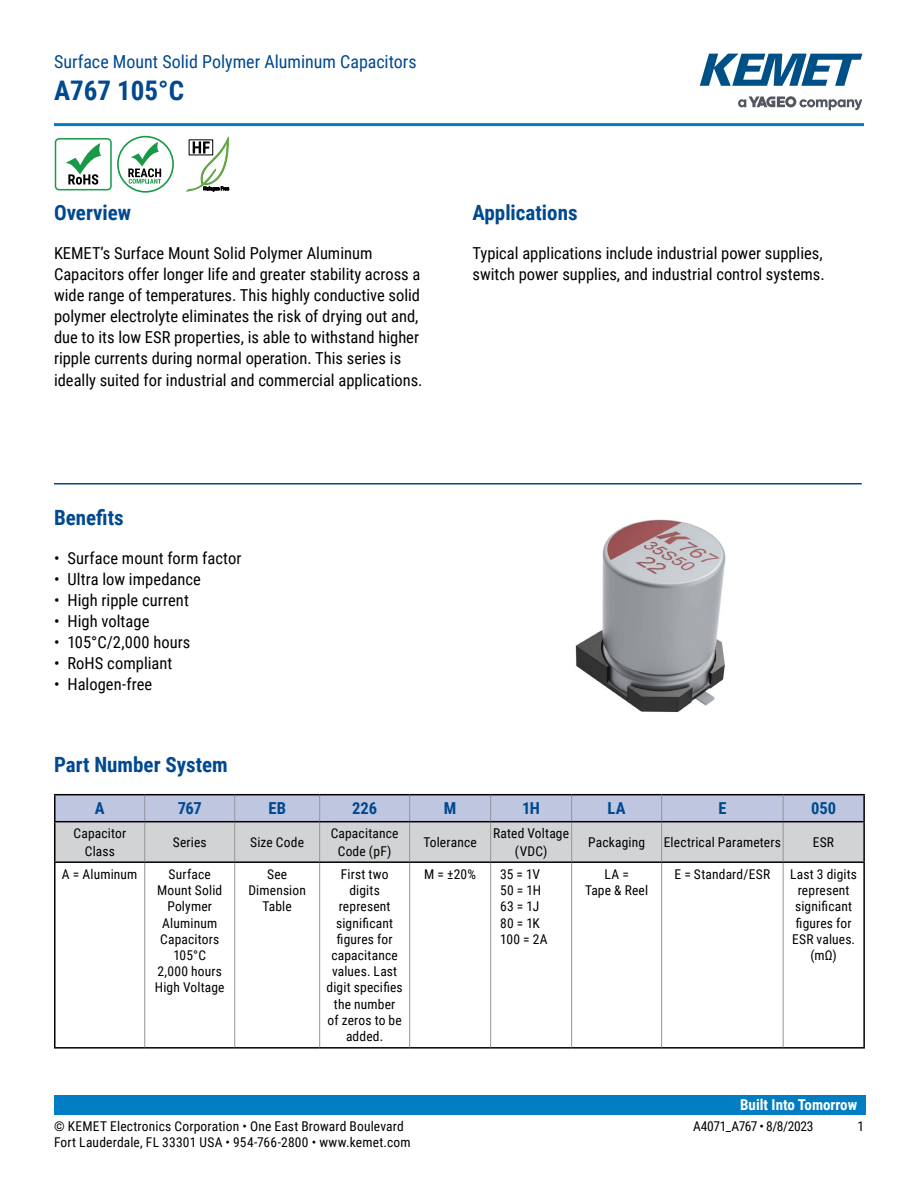
<style>
.page{position:relative;width:918px;height:1188px;background:#fff}
.page>*{position:absolute;margin:0;border:0;box-sizing:border-box;transform-origin:0 0}
.t1{font:700 27px "Roboto Condensed";color:#004990}
.t2{font:700 21px "Roboto Condensed";color:#004990}
.t3{font:18px "Roboto Condensed";color:#004990}
.t4{font:16.5px/21px "Roboto Condensed";color:#000}
.t5{font:700 16.5px "Roboto Condensed";color:#004990}
.t6{font:700 15px "Roboto Condensed";color:#fff}
.t7{font:13.5px/16.2px "Roboto Condensed";letter-spacing:.015em;color:#000;text-align:center}
.t8{font:13.5px "Roboto Condensed";letter-spacing:-.03em;color:#000}
</style>
<div class="page">
<svg style="left:738px;top:96px;width:124px;height:14px"></svg>
<svg style="left:700px;top:54px;width:162px;height:32px"></svg>
<hr style="left:54px;top:123px;width:810px;height:3px;background:#007dc3">
<div style="left:54px;top:1095px;width:811px;height:20px;background:#007dc3"></div>
<hr style="left:54px;top:483px;width:808px;height:2px;background:#004990">
<img style="left:575px;top:519px;width:151px;height:193px">
<hr style="left:144px;top:863px;width:1px;height:184px;background:#939598">
<hr style="left:234px;top:863px;width:1px;height:184px;background:#939598">
<hr style="left:54px;top:822px;width:2px;height:39px;background:#000">
<hr style="left:863px;top:822px;width:2px;height:39px;background:#000">
<hr style="left:54px;top:794px;width:91px;height:1px;background:#000">
<hr style="left:54px;top:795px;width:2px;height:26px;background:#000">
<hr style="left:145px;top:794px;width:90px;height:1px;background:#000">
<hr style="left:235px;top:794px;width:85px;height:1px;background:#000">
<hr style="left:320px;top:794px;width:90px;height:1px;background:#000">
<hr style="left:410px;top:794px;width:81px;height:1px;background:#000">
<hr style="left:491px;top:794px;width:81px;height:1px;background:#000">
<hr style="left:572px;top:794px;width:90px;height:1px;background:#000">
<hr style="left:662px;top:794px;width:121px;height:1px;background:#000">
<hr style="left:783px;top:794px;width:82px;height:1px;background:#000">
<hr style="left:863px;top:795px;width:2px;height:26px;background:#000">
<hr style="left:54px;top:821px;width:91px;height:1px;background:#000">
<hr style="left:783px;top:821px;width:82px;height:1px;background:#000">
<svg style="left:55px;top:795px;width:809px;height:66px;background:#c3c6d1"></svg>
<hr style="left:319px;top:863px;width:1px;height:184px;background:#939598">
<hr style="left:572px;top:861px;width:90px;height:2px;background:#000">
<hr style="left:662px;top:861px;width:121px;height:2px;background:#000">
<hr style="left:783px;top:861px;width:82px;height:2px;background:#000">
<hr style="left:863px;top:863px;width:2px;height:184px;background:#000">
<hr style="left:572px;top:1047px;width:90px;height:2px;background:#000">
<hr style="left:662px;top:1047px;width:121px;height:2px;background:#000">
<hr style="left:783px;top:1047px;width:82px;height:2px;background:#000">
<hr style="left:661px;top:863px;width:1px;height:184px;background:#939598">
<hr style="left:783px;top:863px;width:1px;height:184px;background:#939598">
<hr style="left:409px;top:863px;width:1px;height:184px;background:#939598">
<hr style="left:54px;top:861px;width:91px;height:2px;background:#000">
<hr style="left:54px;top:863px;width:2px;height:184px;background:#000">
<hr style="left:145px;top:861px;width:90px;height:2px;background:#000">
<hr style="left:235px;top:861px;width:85px;height:2px;background:#000">
<hr style="left:320px;top:861px;width:90px;height:2px;background:#000">
<hr style="left:410px;top:861px;width:81px;height:2px;background:#000">
<hr style="left:54px;top:1047px;width:91px;height:2px;background:#000">
<hr style="left:145px;top:1047px;width:90px;height:2px;background:#000">
<hr style="left:235px;top:1047px;width:85px;height:2px;background:#000">
<hr style="left:320px;top:1047px;width:90px;height:2px;background:#000">
<hr style="left:410px;top:1047px;width:81px;height:2px;background:#000">
<hr style="left:491px;top:861px;width:81px;height:2px;background:#000">
<hr style="left:491px;top:1047px;width:81px;height:2px;background:#000">
<hr style="left:490px;top:863px;width:1px;height:184px;background:#939598">
<hr style="left:571px;top:863px;width:1px;height:184px;background:#939598">
<div style="left:55px;top:138px;width:57px;height:52px;border:2px solid #189948;border-radius:4px"></div>
<svg style="left:65px;top:143px;width:36px;height:42px"></svg>
<div style="left:117px;top:136px;width:57px;height:57px;border:2px solid #189948;border-radius:50%"></div>
<svg style="left:128px;top:142px;width:33px;height:42px"></svg>
<svg style="left:186px;top:136px;width:43px;height:56px"></svg>
<p class="t3" style="left:54px;top:48px;width:364px">Surface Mount Solid Polymer Aluminum Capacitors</p>
<h1 class="t1" style="left:54px;top:71px;width:132px">A767 105°C</h1>
<p class="t2" style="left:54px;top:198px;width:79px">Overview</p>
<p class="t4" style="left:54px;top:242px;width:370px">KEMET’s Surface Mount Solid Polymer Aluminum Capacitors offer longer life and greater stability across a wide range of temperatures. This highly conductive solid polymer electrolyte eliminates the risk of drying out and, due to its low ESR properties, is able to withstand higher ripple currents during normal operation. This series is ideally suited for industrial and commercial applications.</p>
<p class="t2" style="left:54px;top:503px;width:71px">Benefits</p>
<p class="t4" style="left:54px;top:547px;width:189px">• Surface mount form factor</p>
<p class="t4" style="left:54px;top:568px;width:148px">• Ultra low impedance</p>
<p class="t4" style="left:54px;top:589px;width:136px">• High ripple current</p>
<p class="t4" style="left:54px;top:610px;width:97px">• High voltage</p>
<p class="t4" style="left:54px;top:631px;width:138px">• 105°C/2,000 hours</p>
<p class="t4" style="left:54px;top:652px;width:120px">• RoHS compliant</p>
<p class="t4" style="left:54px;top:673px;width:100px">• Halogen-free</p>
<p class="t2" style="left:472px;top:198px;width:107px">Applications</p>
<p class="t4" style="left:472px;top:242px;width:354px">Typical applications include industrial power supplies, switch power supplies, and industrial control systems.</p>
<p class="t2" style="left:54px;top:750px;width:175px">Part Number System</p>
<p class="t5" style="left:95px;top:797px;width:11px">A</p>
<p class="t5" style="left:178px;top:797px;width:26px">767</p>
<p class="t5" style="left:268px;top:797px;width:19px">EB</p>
<p class="t5" style="left:352px;top:797px;width:27px">226</p>
<p class="t5" style="left:444px;top:797px;width:14px">M</p>
<p class="t5" style="left:522px;top:797px;width:19px">1H</p>
<p class="t5" style="left:608px;top:797px;width:20px">LA</p>
<p class="t5" style="left:718px;top:797px;width:10px">E</p>
<p class="t5" style="left:811px;top:797px;width:27px">050</p>
<p class="t7" style="left:74px;top:824px;width:54px;line-height:18px">Capacitor<br>Class</p>
<p class="t7" style="left:173px;top:834px;width:35px">Series</p>
<p class="t7" style="left:250px;top:834px;width:55px">Size Code</p>
<p class="t7" style="left:331px;top:824px;width:69px;line-height:18px">Capacitance<br>Code (pF)</p>
<p class="t7" style="left:423px;top:834px;width:55px">Tolerance</p>
<p class="t7" style="left:493px;top:824px;width:77px;line-height:18px">Rated Voltage (VDC)</p>
<p class="t7" style="left:588px;top:834px;width:58px">Packaging</p>
<p class="t7" style="left:664px;top:834px;width:119px">Electrical Parameters</p>
<p class="t7" style="left:813px;top:834px;width:23px">ESR</p>
<p class="t7" style="left:62px;top:866px;width:77px">A = Aluminum</p>
<p class="t7" style="left:155px;top:866px;width:71px">Surface<br>Mount Solid<br>Polymer<br>Aluminum<br>Capacitors<br>105°C<br>2,000 hours<br>High Voltage</p>
<p class="t7" style="left:248px;top:866px;width:59px">See<br>Dimension<br>Table</p>
<p class="t7" style="left:327px;top:866px;width:78px">First two digits represent significant figures for capacitance values. Last digit specifies the number<br>of zeros to be added.</p>
<p class="t7" style="left:424px;top:866px;width:53px">M = ±20%</p>
<p class="t7" style="left:500px;top:866px;width:49px;text-align:left">35 = 1V<br>50 = 1H<br>63 = 1J<br>80 = 1K<br>100 = 2A</p>
<p class="t7" style="left:585px;top:866px;width:65px">LA =<br>Tape &amp; Reel</p>
<p class="t7" style="left:675px;top:866px;width:97px">E = Standard/ESR</p>
<p class="t7" style="left:790px;top:866px;width:68px">Last 3 digits represent significant figures for<br>ESR values. (mΩ)</p>
<p class="t6" style="left:740px;top:1094px;width:119px">Built Into Tomorrow</p>
<p class="t7" style="left:54px;top:1117px;width:351px">© KEMET Electronics Corporation • One East Broward Boulevard</p>
<p class="t8" style="left:693px;top:1116px;width:122px">A4071_A767 • 8/8/2023</p>
<p class="t7" style="left:857px;top:1117px;width:8px">1</p>
<p class="t7" style="left:54px;top:1133px;width:358px">Fort Lauderdale, FL 33301 USA • 954-766-2800 • www.kemet.com</p>
</div>
